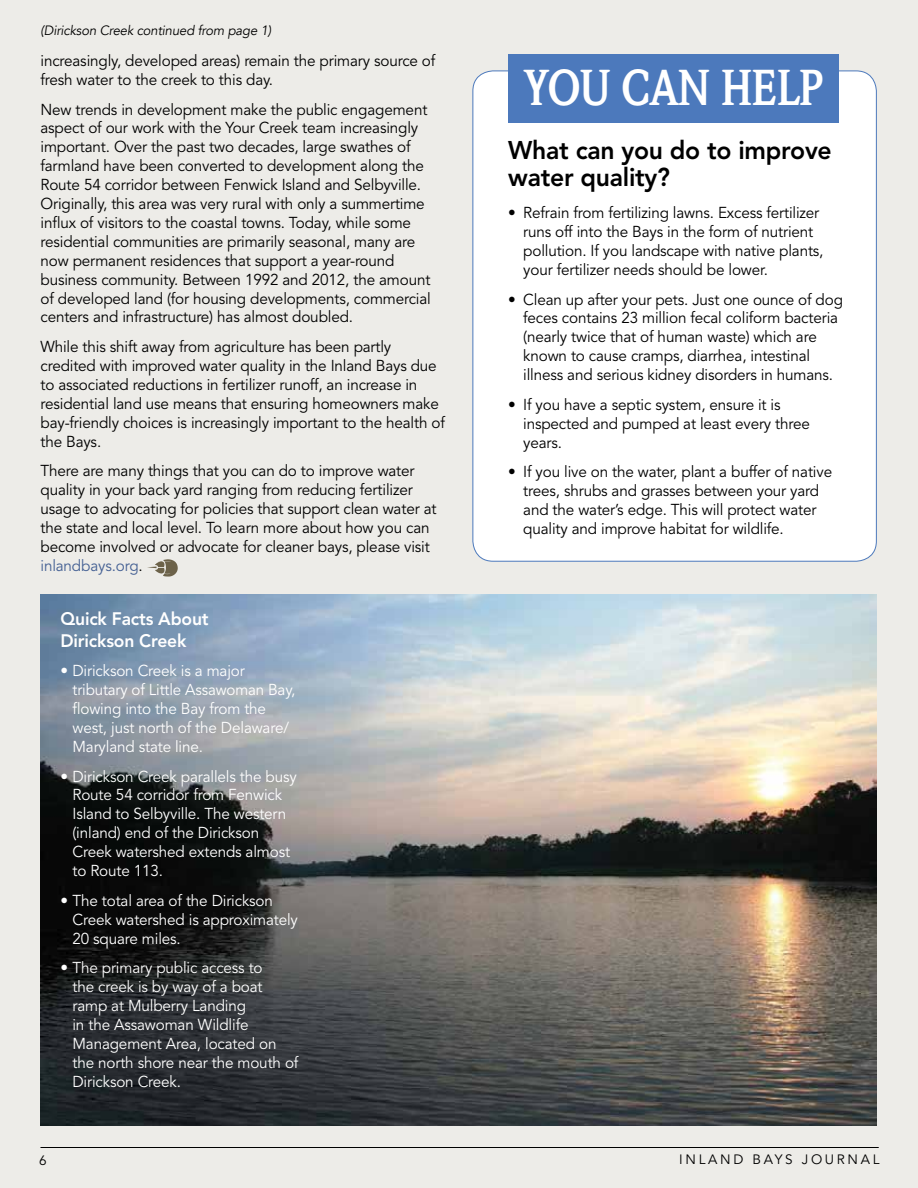
<style>
.page{position:relative;width:918px;height:1188px;background:#edece8}
.page>*{position:absolute;margin:0;border:0;box-sizing:border-box;transform-origin:0 0}
.t1{font:700 49.5px "Weidemann";letter-spacing:-.01em;color:#fff;scale:.85 1}
.t2{font:800 25.5px/27px "Avenir";letter-spacing:-.01em;color:#000}
.t3{font:800 18px/21.6px "Avenir";letter-spacing:-.01em;color:#fff}
.t4{font:15.75px/18.9px "Avenir";letter-spacing:-.01em;color:#000}
.t5{font:15.75px/18.9px "Avenir";letter-spacing:-.01em;color:#fff}
.t6{font:italic 13.5px "Avenir";letter-spacing:-.01em;color:#000}
.t7{font:13.5px "Avenir";letter-spacing:.2em;color:#000}
.s1{color:#446093}
</style>
<div class="page">
<hr style="left:40px;top:1147px;width:839px;height:1px;background:#000">
<svg style="left:147px;top:559px;width:31px;height:18px"></svg>
<img style="left:40px;top:594px;width:837px;height:531px">
<div style="left:473px;top:71px;width:403px;height:490px;background:#fff;border-radius:20px"></div>
<div style="left:508px;top:54px;width:330px;height:68px;background:#4c79bc"></div>
<p class="t6" style="left:40px;top:22px;width:232px">(Dirickson Creek continued from page 1)</p>
<p class="t4" style="left:40px;top:52px;width:396px">increasingly, developed areas) remain the primary source of fresh water to the creek to this day.</p>
<p class="t4" style="left:40px;top:100px;width:392px">New trends in development make the public engagement aspect of our work with the Your Creek team increasingly important. Over the past two decades, large swathes of farmland have been converted to development along the Route 54 corridor between Fenwick Island and Selbyville.<br>Originally, this area was very rural with only a summertime influx of visitors to the coastal towns. Today, while some residential communities are primarily seasonal, many are now permanent residences that support a year-round business community. Between 1992 and 2012, the amount of developed land (for housing developments, commercial centers and infrastructure) has almost doubled.</p>
<p class="t4" style="left:40px;top:338px;width:406px">While this shift away from agriculture has been partly credited with improved water quality in the Inland Bays due to associated reductions in fertilizer runoff, an increase in residential land use means that ensuring homeowners make bay-friendly choices is increasingly important to the health of the Bays.</p>
<p class="t4" style="left:40px;top:462px;width:398px">There are many things that you can do to improve water quality in your back yard ranging from reducing fertilizer usage to advocating for policies that support clean water at the state and local level. To learn more about how you can become involved or advocate for cleaner bays, please visit <span class="s1">inlandbays.org</span>.</p>
<p class="t3" style="left:60px;top:608px;width:150px">Quick Facts About<br>Dirickson Creek</p>
<p class="t5" style="left:72px;top:662px;width:224px;text-indent:-12px">• Dirickson Creek is a major tributary of Little Assawoman Bay, flowing into the Bay from the west, just north of the Delaware/<br>Maryland state line.</p>
<p class="t5" style="left:72px;top:767px;width:226px;text-indent:-12px">• Dirickson Creek parallels the busy<br>Route 54 corridor from Fenwick<br>Island to Selbyville. The western (inland) end of the Dirickson<br>Creek watershed extends almost to Route 113.</p>
<p class="t5" style="left:72px;top:891px;width:227px;text-indent:-12px">• The total area of the Dirickson<br>Creek watershed is approximately<br>20 square miles.</p>
<p class="t5" style="left:72px;top:959px;width:227px;text-indent:-12px">• The primary public access to<br>the creek is by way of a boat ramp at Mulberry Landing<br>in the Assawoman Wildlife<br>Management Area, located on the north shore near the mouth of<br>Dirickson Creek.</p>
<h1 class="t1" style="left:525px;top:58px;width:353px">YOU CAN HELP</h1>
<h2 class="t2" style="left:508px;top:136px;width:325px">What can you do to improve water quality?</h2>
<p class="t4" style="left:523px;top:204px;width:302px;text-indent:-15px">• Refrain from fertilizing lawns. Excess fertilizer runs off into the Bays in the form of nutrient pollution. If you landscape with native plants, your fertilizer needs should be lower.</p>
<p class="t4" style="left:523px;top:290px;width:321px;text-indent:-15px">• Clean up after your pets. Just one ounce of dog feces contains 23 million fecal coliform bacteria (nearly twice that of human waste) which are known to cause cramps, diarrhea, intestinal illness and serious kidney disorders in humans.</p>
<p class="t4" style="left:523px;top:395px;width:288px;text-indent:-15px">• If you have a septic system, ensure it is inspected and pumped at least every three years.</p>
<p class="t4" style="left:523px;top:463px;width:310px;text-indent:-15px">• If you live on the water, plant a buffer of native trees, shrubs and grasses between your yard and the water’s edge. This will protect water quality and improve habitat for wildlife.</p>
<p class="t7" style="left:39px;top:1153px;width:9px">6</p>
<p class="t7" style="left:679px;top:1152px;width:202px">INLAND BAYS JOURNAL</p>
</div>
